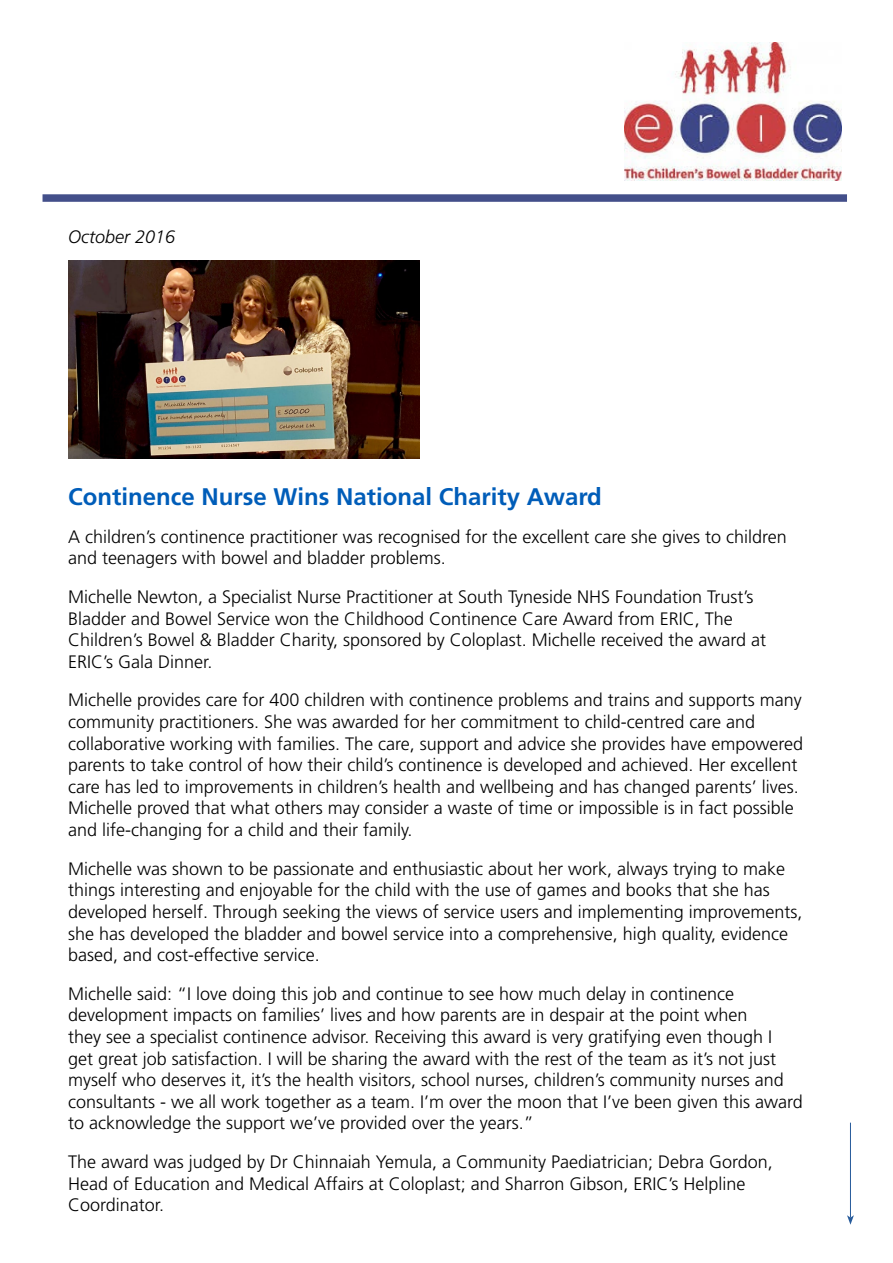
<style>
.page{position:relative;width:893px;height:1263px;background:#fff}
.page>*{position:absolute;margin:0;border:0;box-sizing:border-box;transform-origin:0 0}
.t1{font:700 24px "Frutiger";color:#005db9}
.t2{font:300 18px/21.6px "Frutiger";color:#000}
.t3{font:italic 300 18px "Frutiger";color:#000}
</style>
<div class="page">
<hr style="left:850px;top:1123px;width:1px;height:94px;background:#275b9b">
<svg style="left:847px;top:1215px;width:7px;height:10px"></svg>
<img style="left:624px;top:43px;width:217px;height:137px">
<div style="left:43px;top:194px;width:804px;height:8px;background:#434f8a"></div>
<img style="left:68px;top:260px;width:352px;height:198px">
<p class="t3" style="left:68px;top:226px;width:109px">October 2016</p>
<h1 class="t1" style="left:68px;top:483px;width:535px">Continence Nurse Wins National Charity Award</h1>
<p class="t2" style="left:68px;top:526px;width:720px">A children’s continence practitioner was recognised for the excellent care she gives to children and teenagers with bowel and bladder problems.</p>
<p class="t2" style="left:68px;top:586px;width:700px">Michelle Newton, a Specialist Nurse Practitioner at South Tyneside NHS Foundation Trust’s Bladder and Bowel Service won the Childhood Continence Care Award from ERIC, The Children’s Bowel &amp; Bladder Charity, sponsored by Coloplast. Michelle received the award at ERIC’s Gala Dinner.</p>
<p class="t2" style="left:68px;top:689px;width:737px">Michelle provides care for 400 children with continence problems and trains and supports many community practitioners. She was awarded for her commitment to child-centred care and collaborative working with families. The care, support and advice she provides have empowered parents to take control of how their child’s continence is developed and achieved. Her excellent care has led to improvements in children’s health and wellbeing and has changed parents’ lives.<br>Michelle proved that what others may consider a waste of time or impossible is in fact possible and life-changing for a child and their family.</p>
<p class="t2" style="left:68px;top:858px;width:736px">Michelle was shown to be passionate and enthusiastic about her work, always trying to make things interesting and enjoyable for the child with the use of games and books that she has developed herself. Through seeking the views of service users and implementing improvements, she has developed the bladder and bowel service into a comprehensive, high quality, evidence based, and cost-effective service.</p>
<p class="t2" style="left:68px;top:983px;width:736px">Michelle said: “I love doing this job and continue to see how much delay in continence development impacts on families’ lives and how parents are in despair at the point when<br>they see a specialist continence advisor. Receiving this award is very gratifying even though I<br>get great job satisfaction. I will be sharing the award with the rest of the team as it’s not just myself who deserves it, it’s the health visitors, school nurses, children’s community nurses and consultants - we all work together as a team. I’m over the moon that I’ve been given this award to acknowledge the support we’ve provided over the years.”</p>
<p class="t2" style="left:68px;top:1151px;width:706px">The award was judged by Dr Chinnaiah Yemula, a Community Paediatrician; Debra Gordon,<br>Head of Education and Medical Affairs at Coloplast; and Sharron Gibson, ERIC’s Helpline<br>Coordinator.</p>
</div>
